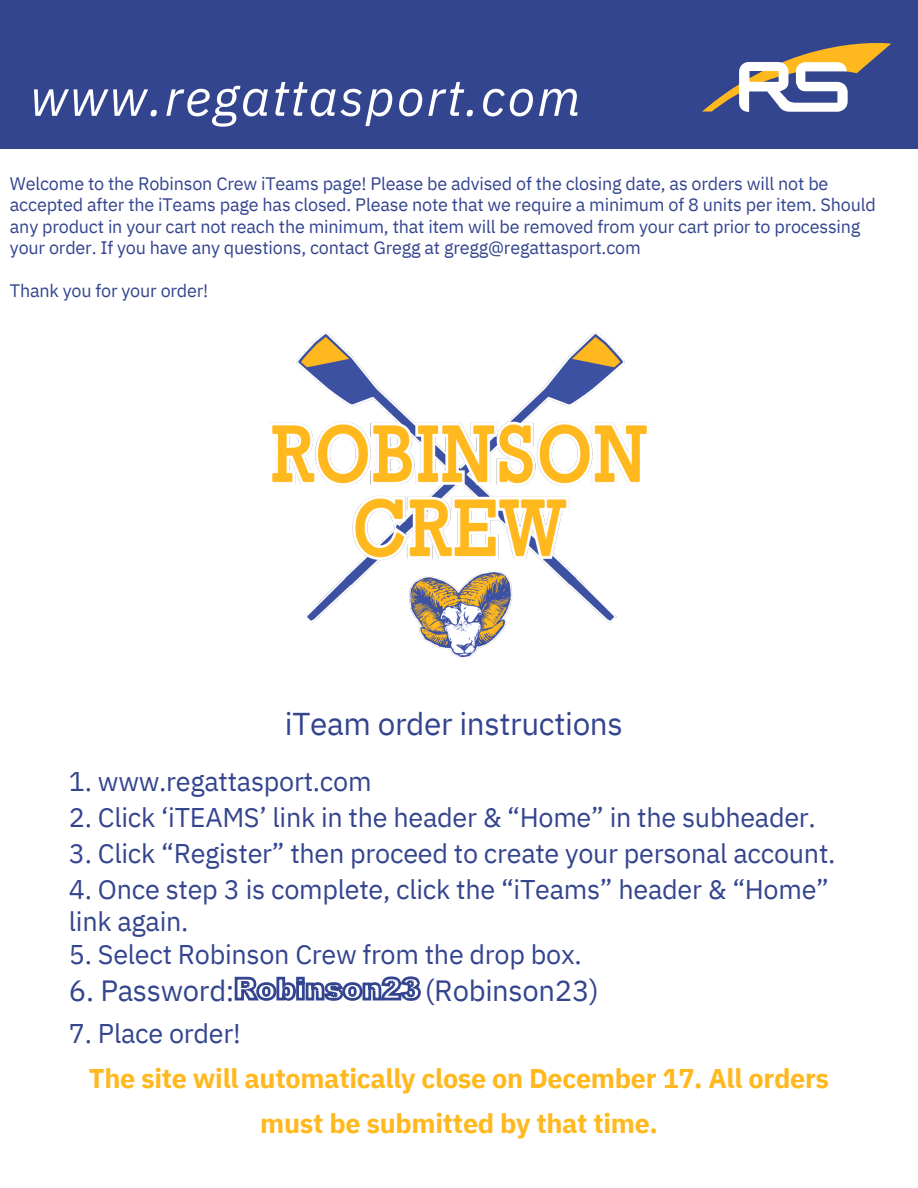
<style>
.page{position:relative;width:918px;height:1188px;background:#fff}
.page>*{position:absolute;margin:0;border:0;box-sizing:border-box;transform-origin:0 0}
.t1{font:italic 51.3px "IBM Plex Sans";letter-spacing:.035em;color:#fff}
.t2{font:31.5px "IBM Plex Sans";letter-spacing:-.01em;color:#34458f}
.t3{font:29.25px "IBM Plex Sans";letter-spacing:-.01em;color:#34458f}
.t4{font:27px "IBM Plex Sans";letter-spacing:-.01em;color:#34458f}
.t5{font:700 27px/45px "IBM Plex Sans";letter-spacing:-.01em;color:#ffb81d;text-align:center}
.t6{font:18px/21.3px "IBM Plex Sans";letter-spacing:-.01em;color:#34458f}
</style>
<div class="page">
<svg style="left:235px;top:976px;width:186px;height:25px"></svg>
<img style="left:270px;top:332px;width:379px;height:327px">
<div style="left:0;top:0;width:918px;height:148px;background:#34458f"></div>
<svg style="left:702px;top:43px;width:189px;height:69px"></svg>
<p class="t1" style="left:30px;top:63px;width:552px">www.regattasport.com</p>
<p class="t6" style="left:10px;top:173px;width:867px">Welcome to the Robinson Crew iTeams page! Please be advised of the closing date, as orders will not be accepted after the iTeams page has closed. Please note that we require a minimum of 8 units per item. Should any product in your cart not reach the minimum, that item will be removed from your cart prior to processing your order. If you have any questions, contact Gregg at gregg@regattasport.com</p>
<p class="t6" style="left:10px;top:279px;width:200px">Thank you for your order!</p>
<p class="t2" style="left:285px;top:703px;width:339px">iTeam order instructions</p>
<p class="t4" style="left:69px;top:763px;width:304px">1. www.regattasport.com</p>
<p class="t4" style="left:69px;top:799px;width:748px">2. Click ‘iTEAMS’ link in the header &amp; “Home” in the subheader.</p>
<p class="t4" style="left:69px;top:835px;width:768px">3. Click “Register” then proceed to create your personal account.</p>
<p class="t4" style="left:69px;top:871px;width:762px">4. Once step 3 is complete, click the “iTeams” header &amp; “Home”</p>
<p class="t4" style="left:69px;top:904px;width:121px">link again.</p>
<p class="t4" style="left:69px;top:936px;width:514px">5. Select Robinson Crew from the drop box.</p>
<p class="t3" style="left:69px;top:971px;width:167px">6. Password:</p>
<p class="t3" style="left:425px;top:971px;width:176px">(Robinson23)</p>
<p class="t4" style="left:69px;top:1015px;width:173px">7. Place order!</p>
<p class="t5" style="left:89px;top:1055px;width:742px">The site will automatically close on December 17. All orders must be submitted by that time.</p>
</div>
